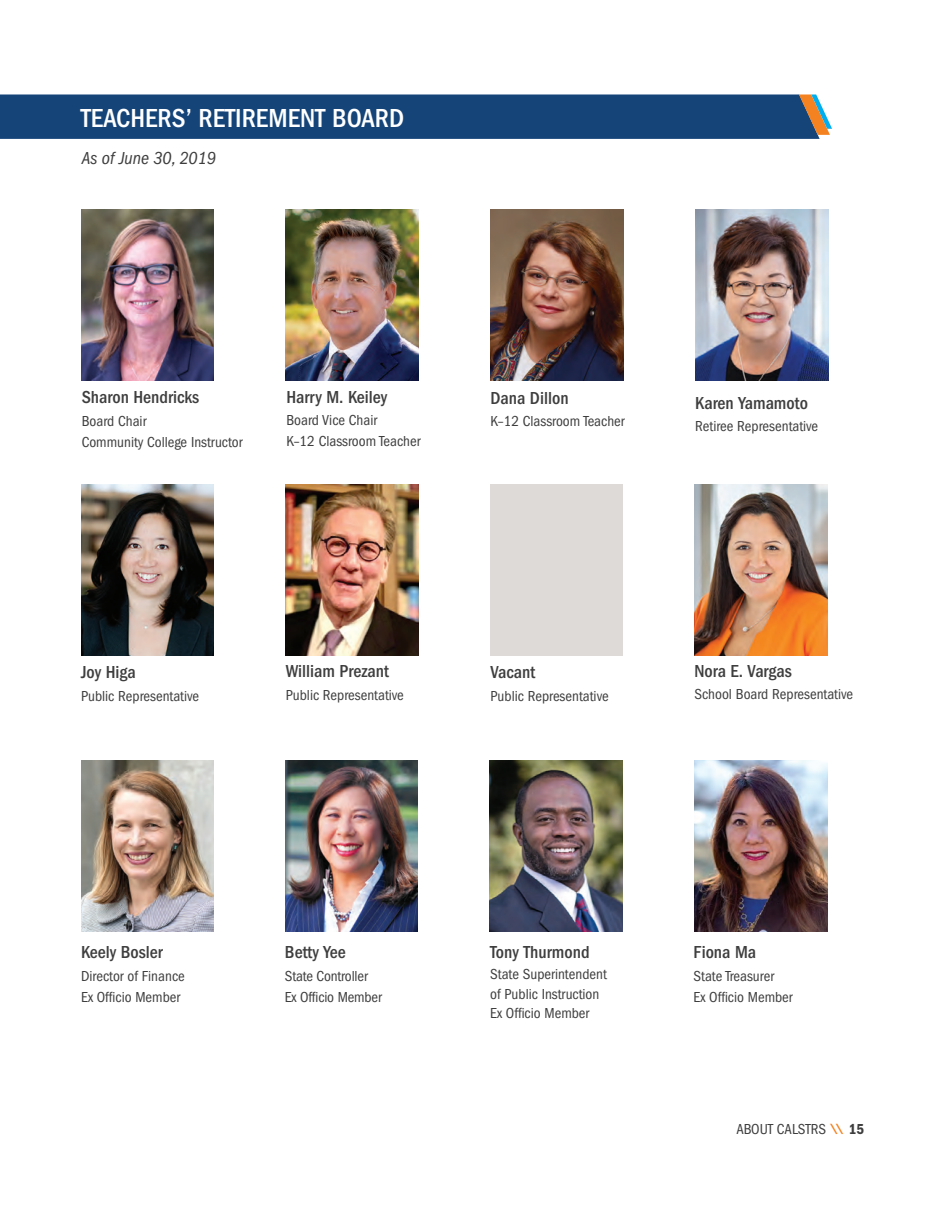
<style>
.page{position:relative;width:945px;height:1215px;background:#fff}
.page>*{position:absolute;margin:0;border:0;box-sizing:border-box;transform-origin:0 0}
.H3-header{font:500 condensed 27px "ITC Franklin Gothic Std";color:#fff}
.body_all_cap_bold{font:500 condensed 18px "ITC Franklin Gothic Std";color:#3e3e3f}
.Paragraph{font:italic condensed 18px "ITC Franklin Gothic Std";color:#3e3e3f}
.Paragraph-2{font:condensed 15px/19.5px "ITC Franklin Gothic Std";color:#3e3e3f}
.s1{font-family:"ITC Franklin Gothic Std Hvy";font-stretch:normal;font-size:12px;color:#f58220}
.s2{font-family:"ITC Franklin Gothic Std Dm Cd";font-stretch:normal}
</style>
<div class="page">
<img style="left:286px;top:210px;width:133px;height:171px">
<img style="left:695px;top:210px;width:133px;height:171px">
<img style="left:490px;top:210px;width:133px;height:171px">
<img style="left:694px;top:760px;width:133px;height:171px">
<img style="left:490px;top:760px;width:132px;height:171px">
<img style="left:285px;top:760px;width:133px;height:171px">
<img style="left:81px;top:760px;width:133px;height:171px">
<img style="left:286px;top:484px;width:133px;height:172px">
<img style="left:81px;top:484px;width:133px;height:172px">
<img style="left:694px;top:484px;width:133px;height:172px">
<div style="left:490px;top:484px;width:133px;height:172px;background:#dedad8"></div>
<img style="left:81px;top:210px;width:133px;height:171px">
<div style="left:0;top:94px;width:832px;height:45px;background:#154479"></div>
<h3 class="H3-header" style="left:81px;top:102px;width:325px">TEACHERS’ RETIREMENT BOARD</h3>
<p class="Paragraph" style="left:82px;top:148px;width:136px">As of June 30, 2019</p>
<p class="body_all_cap_bold" style="left:82px;top:387px;width:119px">Sharon Hendricks</p>
<p class="Paragraph-2" style="left:82px;top:411px;width:66px">Board Chair</p>
<p class="Paragraph-2" style="left:82px;top:432px;width:162px">Community College Instructor</p>
<p class="body_all_cap_bold" style="left:286px;top:387px;width:102px">Harry M. Keiley</p>
<p class="Paragraph-2" style="left:286px;top:411px;width:92px">Board Vice Chair</p>
<p class="Paragraph-2" style="left:286px;top:432px;width:136px">K–12 Classroom Teacher</p>
<p class="body_all_cap_bold" style="left:490px;top:387px;width:80px">Dana Dillon</p>
<p class="Paragraph-2" style="left:490px;top:411px;width:136px">K–12 Classroom Teacher</p>
<p class="body_all_cap_bold" style="left:695px;top:392px;width:114px">Karen Yamamoto</p>
<p class="Paragraph-2" style="left:695px;top:417px;width:124px">Retiree Representative</p>
<p class="body_all_cap_bold" style="left:81px;top:662px;width:56px">Joy Higa</p>
<p class="Paragraph-2" style="left:81px;top:686px;width:120px">Public Representative</p>
<p class="body_all_cap_bold" style="left:286px;top:661px;width:105px">William Prezant</p>
<p class="Paragraph-2" style="left:286px;top:685px;width:120px">Public Representative</p>
<p class="body_all_cap_bold" style="left:490px;top:662px;width:46px">Vacant</p>
<p class="Paragraph-2" style="left:490px;top:686px;width:120px">Public Representative</p>
<p class="body_all_cap_bold" style="left:694px;top:661px;width:99px">Nora E. Vargas</p>
<p class="Paragraph-2" style="left:694px;top:685px;width:160px">School Board Representative</p>
<p class="body_all_cap_bold" style="left:81px;top:942px;width:83px">Keely Bosler</p>
<p class="Paragraph-2" style="left:81px;top:966px;width:105px">Director of Finance</p>
<p class="Paragraph-2" style="left:81px;top:987px;width:101px">Ex Officio Member</p>
<p class="body_all_cap_bold" style="left:285px;top:942px;width:62px">Betty Yee</p>
<p class="Paragraph-2" style="left:285px;top:966px;width:84px">State Controller</p>
<p class="Paragraph-2" style="left:285px;top:987px;width:98px">Ex Officio Member</p>
<p class="body_all_cap_bold" style="left:490px;top:942px;width:101px">Tony Thurmond</p>
<p class="Paragraph-2" style="left:490px;top:964px;width:118px">State Superintendent of Public Instruction</p>
<p class="Paragraph-2" style="left:490px;top:1003px;width:101px">Ex Officio Member</p>
<p class="body_all_cap_bold" style="left:694px;top:942px;width:64px">Fiona Ma</p>
<p class="Paragraph-2" style="left:694px;top:966px;width:82px">State Treasurer</p>
<p class="Paragraph-2" style="left:694px;top:987px;width:101px">Ex Officio Member</p>
<p class="Paragraph-2" style="left:736px;top:1119px;width:129px">ABOUT CALSTRS <span class="s1">\\</span> <span class="s2">15</span></p>
</div>
